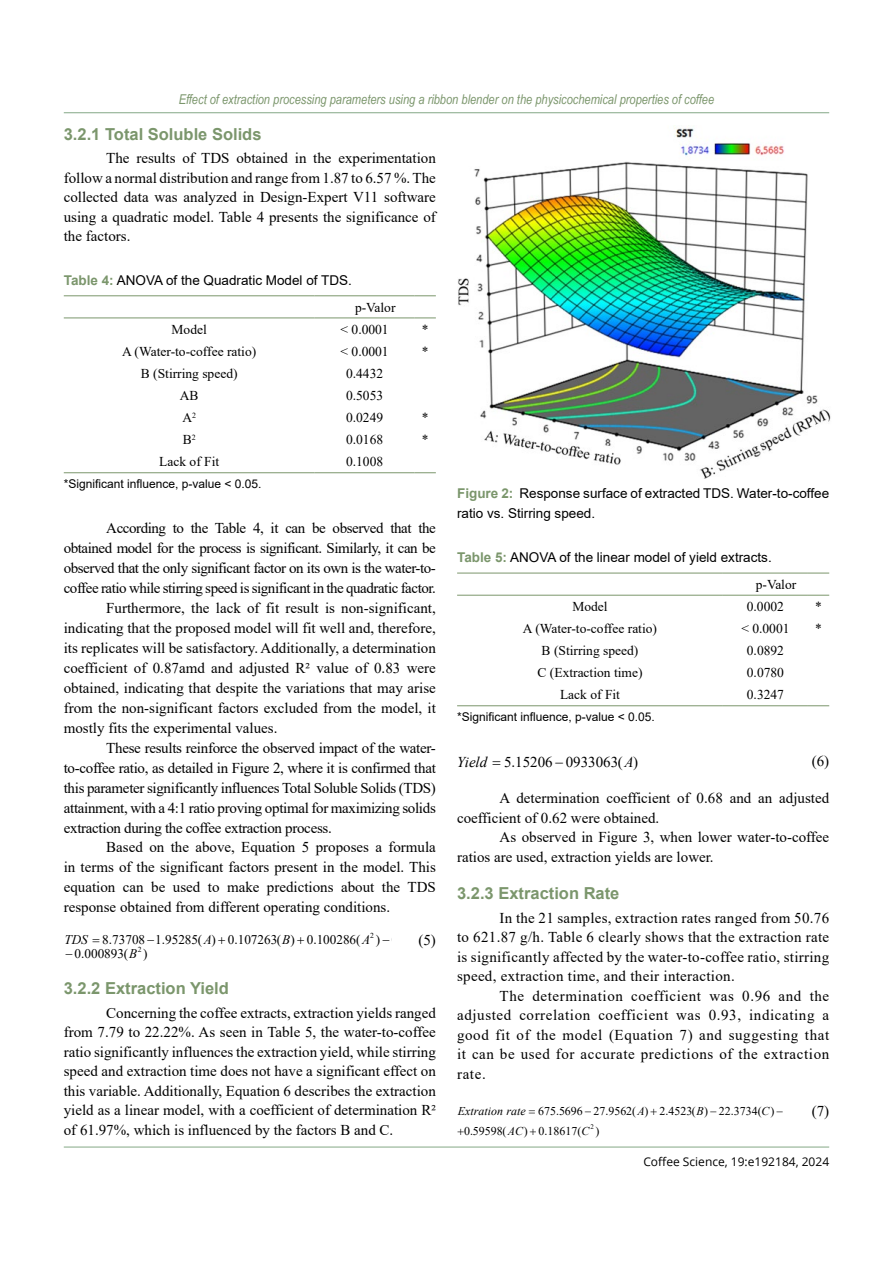
<style>
.page{position:relative;width:893px;height:1263px;background:#fff}
.page>*{position:absolute;margin:0;border:0;box-sizing:border-box;transform-origin:0 0}
.t1{font:700 16.5px "Arial";color:#7b966c}
.t2{font:15px/19.5px "Times New Roman";color:#000;text-align:justify}
.t3{font:15px "Times New Roman";letter-spacing:-.02em;color:#000}
.t4{font:15px "Times New Roman";letter-spacing:-.03em;color:#000}
.t5{font:13.5px "Times New Roman";color:#000}
.t6{font:13.5px/19.5px "Arial";color:#000}
.t7{font:italic 13.5px "Arial Narrow";color:#7b966c}
.t8{font:13.2px "Times New Roman";color:#000}
.t9{font:italic 13.2px "Times New Roman";color:#000}
.t10{font:12px "Arial";color:#000}
.t11{font:12px/19.5px "Times New Roman";color:#000}
.t12{font:12px "Open Sans";color:#000}
.t13{font:italic 12px "Times New Roman";color:#000}
.t14{font:7.65px "Times New Roman";color:#000}
.t15{font:6.9px "Times New Roman";color:#000}
.s1{font-weight:700;color:#7b966c}
.s2{font-style:italic}
</style>
<div class="page">
<hr style="left:64px;top:1147px;width:765px;height:1px;background:#84a886">
<hr style="left:64px;top:112px;width:765px;height:1px;background:#84a886">
<hr style="left:64px;top:295px;width:251px;height:1px;background:#7b966c">
<hr style="left:315px;top:295px;width:100px;height:1px;background:#7b966c">
<svg style="left:415px;top:295px;width:21px;height:1px"></svg>
<hr style="left:64px;top:318px;width:251px;height:1px;background:#7b966c">
<hr style="left:315px;top:318px;width:100px;height:1px;background:#7b966c">
<svg style="left:415px;top:318px;width:21px;height:1px"></svg>
<hr style="left:64px;top:472px;width:251px;height:1px;background:#7b966c">
<hr style="left:315px;top:472px;width:100px;height:1px;background:#7b966c">
<svg style="left:415px;top:472px;width:21px;height:1px"></svg>
<img style="left:458px;top:125px;width:373px;height:353px">
<hr style="left:457px;top:573px;width:266px;height:1px;background:#7b966c">
<hr style="left:723px;top:573px;width:85px;height:1px;background:#7b966c">
<svg style="left:808px;top:573px;width:21px;height:1px"></svg>
<hr style="left:457px;top:595px;width:266px;height:1px;background:#7b966c">
<hr style="left:723px;top:595px;width:85px;height:1px;background:#7b966c">
<svg style="left:808px;top:595px;width:21px;height:1px"></svg>
<hr style="left:457px;top:705px;width:266px;height:1px;background:#7b966c">
<hr style="left:723px;top:705px;width:85px;height:1px;background:#7b966c">
<svg style="left:808px;top:705px;width:21px;height:1px"></svg>
<p class="t7" style="left:179px;top:90px;width:537px">Effect of extraction processing parameters using a ribbon blender on the physicochemical properties of coffee</p>
<p class="t1" style="left:64px;top:122px;width:199px">3.2.1 Total Soluble Solids</p>
<p class="t2" style="left:64px;top:148px;width:374px;text-indent:43px">The results of TDS obtained in the experimentation follow a normal distribution and range from 1.87 to 6.57 %. The collected data was analyzed in Design-Expert V11 software using a quadratic model. Table 4 presents the significance of the factors.</p>
<p class="t6" style="left:64px;top:271px;width:290px"><span class="s1">Table 4:</span> ANOVA of the Quadratic Model of TDS.</p>
<p class="t5" style="left:355px;top:297px;width:42px">p-Valor</p>
<p class="t5" style="left:172px;top:320px;width:37px">Model</p>
<p class="t5" style="left:341px;top:320px;width:50px">&lt; 0.0001</p>
<p class="t5" style="left:422px;top:320px;width:8px">*</p>
<p class="t5" style="left:122px;top:342px;width:136px">A (Water-to-coffee ratio)</p>
<p class="t5" style="left:341px;top:342px;width:50px">&lt; 0.0001</p>
<p class="t5" style="left:422px;top:342px;width:8px">*</p>
<p class="t5" style="left:141px;top:364px;width:98px">B (Stirring speed)</p>
<p class="t5" style="left:346px;top:364px;width:39px">0.4432</p>
<p class="t5" style="left:180px;top:386px;width:20px">AB</p>
<p class="t5" style="left:346px;top:386px;width:39px">0.5053</p>
<p class="t5" style="left:182px;top:408px;width:15px">A<sup>2</sup></p>
<p class="t5" style="left:346px;top:408px;width:39px">0.0249</p>
<p class="t5" style="left:422px;top:408px;width:8px">*</p>
<p class="t5" style="left:183px;top:430px;width:14px">B<sup>2</sup></p>
<p class="t5" style="left:346px;top:430px;width:39px">0.0168</p>
<p class="t5" style="left:422px;top:430px;width:8px">*</p>
<p class="t5" style="left:159px;top:452px;width:61px">Lack of Fit</p>
<p class="t5" style="left:346px;top:452px;width:39px">0.1008</p>
<p class="t10" style="left:64px;top:475px;width:199px">*Significant influence, p-value &lt; 0.05.</p>
<p class="t4" style="left:106px;top:518px;width:331px">According to the Table 4, it can be observed that the</p>
<p class="t4" style="left:64px;top:538px;width:374px">obtained model for the process is significant. Similarly, it can be</p>
<p class="t4" style="left:64px;top:557px;width:374px">observed that the only significant factor on its own is the water-to-</p>
<p class="t4" style="left:64px;top:577px;width:374px">coffee ratio while stirring speed is significant in the quadratic factor.</p>
<p class="t2" style="left:106px;top:598px;width:331px">Furthermore, the lack of fit result is non-significant,</p>
<p class="t2" style="left:64px;top:618px;width:374px">indicating that the proposed model will fit well and, therefore,</p>
<p class="t2" style="left:64px;top:638px;width:374px">its replicates will be satisfactory. Additionally, a determination</p>
<p class="t2" style="left:64px;top:658px;width:374px">coefficient of 0.87amd and adjusted R² value of 0.83 were</p>
<p class="t2" style="left:64px;top:678px;width:374px">obtained, indicating that despite the variations that may arise</p>
<p class="t2" style="left:64px;top:697px;width:374px">from the non-significant factors excluded from the model, it</p>
<p class="t2" style="left:64px;top:717px;width:215px">mostly fits the experimental values.</p>
<p class="t3" style="left:106px;top:737px;width:331px">These results reinforce the observed impact of the water-</p>
<p class="t3" style="left:64px;top:757px;width:374px">to-coffee ratio, as detailed in Figure 2, where it is confirmed that</p>
<p class="t3" style="left:64px;top:777px;width:374px">this parameter significantly influences Total Soluble Solids (TDS)</p>
<p class="t3" style="left:64px;top:797px;width:374px">attainment, with a 4:1 ratio proving optimal for maximizing solids</p>
<p class="t3" style="left:64px;top:817px;width:270px">extraction during the coffee extraction process.</p>
<p class="t2" style="left:106px;top:837px;width:331px">Based on the above, Equation 5 proposes a formula</p>
<p class="t2" style="left:64px;top:857px;width:374px">in terms of the significant factors present in the model. This</p>
<p class="t2" style="left:64px;top:877px;width:374px">equation can be used to make predictions about the TDS</p>
<p class="t2" style="left:64px;top:897px;width:328px">response obtained from different operating conditions.</p>
<p class="t6" style="left:457px;top:484px;width:374px"><span class="s1">Figure 2:</span> Response surface of extracted TDS. Water-to-coffee ratio vs. Stirring speed.</p>
<p class="t6" style="left:457px;top:548px;width:316px"><span class="s1">Table 5:</span> ANOVA of the linear model of yield extracts.</p>
<p class="t5" style="left:756px;top:575px;width:42px">p-Valor</p>
<p class="t5" style="left:572px;top:597px;width:37px">Model</p>
<p class="t5" style="left:747px;top:597px;width:39px">0.0002</p>
<p class="t5" style="left:815px;top:597px;width:8px">*</p>
<p class="t5" style="left:523px;top:619px;width:136px">A (Water-to-coffee ratio)</p>
<p class="t5" style="left:741px;top:619px;width:50px">&lt; 0.0001</p>
<p class="t5" style="left:815px;top:619px;width:8px">*</p>
<p class="t5" style="left:542px;top:641px;width:98px">B (Stirring speed)</p>
<p class="t5" style="left:747px;top:641px;width:39px">0.0892</p>
<p class="t5" style="left:537px;top:663px;width:106px">C (Extraction time)</p>
<p class="t5" style="left:747px;top:663px;width:39px">0.0780</p>
<p class="t5" style="left:560px;top:685px;width:61px">Lack of Fit</p>
<p class="t5" style="left:747px;top:685px;width:39px">0.3247</p>
<p class="t10" style="left:457px;top:708px;width:199px">*Significant influence, p-value &lt; 0.05.</p>
<p class="t2" style="left:457px;top:752px;width:183px"><span class="s2">Yield</span> 5.15206 0933063( )<span class="s2">A</span></p>
<p class="t2" style="left:812px;top:750px;width:19px">(6)</p>
<p class="t2" style="left:457px;top:788px;width:374px;text-indent:43px">A determination coefficient of 0.68 and an adjusted coefficient of 0.62 were obtained.</p>
<p class="t2" style="left:457px;top:827px;width:374px;text-indent:43px">As observed in Figure 3, when lower water-to-coffee ratios are used, extraction yields are lower.</p>
<p class="t1" style="left:457px;top:881px;width:164px">3.2.3 Extraction Rate</p>
<p class="t2" style="left:457px;top:907px;width:374px;text-indent:43px">In the 21 samples, extraction rates ranged from 50.76 to 621.87 g/h. Table 6 clearly shows that the extraction rate is significantly affected by the water-to-coffee ratio, stirring speed, extraction time, and their interaction.</p>
<p class="t2" style="left:457px;top:985px;width:374px;text-indent:43px">The determination coefficient was 0.96 and the adjusted correlation coefficient was 0.93, indicating a good fit of the model (Equation 7) and suggesting that it can be used for accurate predictions of the extraction rate.</p>
<p class="t14" style="left:370px;top:930px;width:5px">2</p>
<p class="t14" style="left:455px;top:930px;width:5px">2</p>
<p class="t8" style="left:64px;top:930px;width:402px"><span class="s2">TDS</span> 8.73708 1.95285( ) 0.107263( ) 0.100286( ) 0.000893( )</p>
<p class="t2" style="left:418px;top:930px;width:19px">(5)</p>
<p class="t9" style="left:204px;top:930px;width:10px">A</p>
<p class="t9" style="left:282px;top:930px;width:10px">B</p>
<p class="t9" style="left:362px;top:930px;width:10px">A</p>
<p class="t14" style="left:138px;top:944px;width:5px">2</p>
<p class="t8" style="left:0;top:944px;width:149px">100286( ) 0.000893( )</p>
<p class="t9" style="left:129px;top:944px;width:10px">B</p>
<p class="t1" style="left:64px;top:977px;width:167px">3.2.2 Extraction Yield</p>
<p class="t2" style="left:64px;top:1003px;width:374px;text-indent:43px">Concerning the coffee extracts, extraction yields ranged from 7.79 to 22.22%. As seen in Table 5, the water-to-coffee ratio significantly influences the extraction yield, while stirring speed and extraction time does not have a significant effect on this variable. Additionally, Equation 6 describes the extraction yield as a linear model, with a coefficient of determination R² of 61.97%, which is influenced by the factors B and C.</p>
<p class="t2" style="left:812px;top:1101px;width:19px">(7)</p>
<p class="t11" style="left:464px;top:1101px;width:312px;text-indent:74px">675.5696 27.9562( ) 2.4523( ) 22.3734( )<br>0.59598(<span class="s2">AC</span>) 0.18617( )</p>
<p class="t13" style="left:458px;top:1103px;width:69px">Extration rate</p>
<p class="t13" style="left:637px;top:1103px;width:9px">A</p>
<p class="t13" style="left:696px;top:1103px;width:9px">B</p>
<p class="t13" style="left:762px;top:1103px;width:9px">C</p>
<p class="t13" style="left:581px;top:1122px;width:9px">C</p>
<p class="t15" style="left:590px;top:1122px;width:5px">2</p>
<p class="t12" style="left:643px;top:1153px;width:187px">Coffee Science, 19:e192184, 2024</p>
</div>
